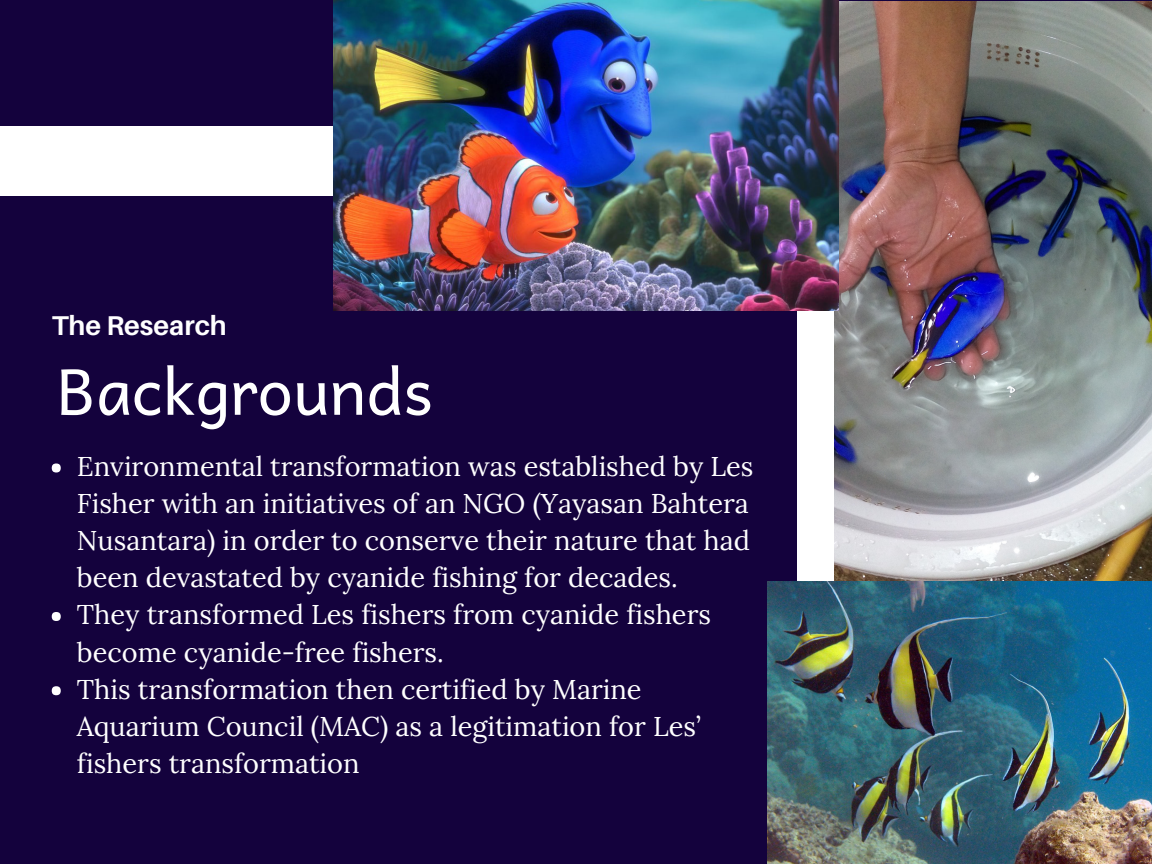
<style>
.page{position:relative;width:1152px;height:864px;background:#14023d}
.page>*{position:absolute;margin:0;border:0;box-sizing:border-box;transform-origin:0 0}
.t1{font:63.45px "Andika";color:#fff}
.t2{font:27.15px/37.2px "Lora";color:#fff}
.t3{font:700 27.15px "Aileron";color:#fff}
</style>
<div class="page">
<div style="left:797px;top:60px;width:70px;height:804px;background:#fff"></div>
<img style="left:835px;top:1px;width:317px;height:581px">
<div style="left:52px;top:464px;width:9px;height:8px;background:#fff;border-radius:50%"></div>
<div style="left:52px;top:612px;width:9px;height:9px;background:#fff;border-radius:50%"></div>
<div style="left:52px;top:686px;width:9px;height:9px;background:#fff;border-radius:50%"></div>
<img style="left:767px;top:582px;width:385px;height:282px">
<div style="left:0;top:126px;width:732px;height:70px;background:#fff"></div>
<img style="left:333px;top:0;width:505px;height:310px">
<p class="t3" style="left:52px;top:309px;width:177px">The Research</p>
<h1 class="t1" style="left:56px;top:337px;width:378px">Backgrounds</h1>
<p class="t2" style="left:77px;top:448px;width:678px">Environmental transformation was established by Les Fisher with an initiatives of an NGO (Yayasan Bahtera Nusantara) in order to conserve their nature that had been devastated by cyanide fishing for decades.<br>They transformed Les fishers from cyanide fishers become cyanide-free fishers.<br>This transformation then certified by Marine Aquarium Council (MAC) as a legitimation for Les’ fishers transformation</p>
</div>
